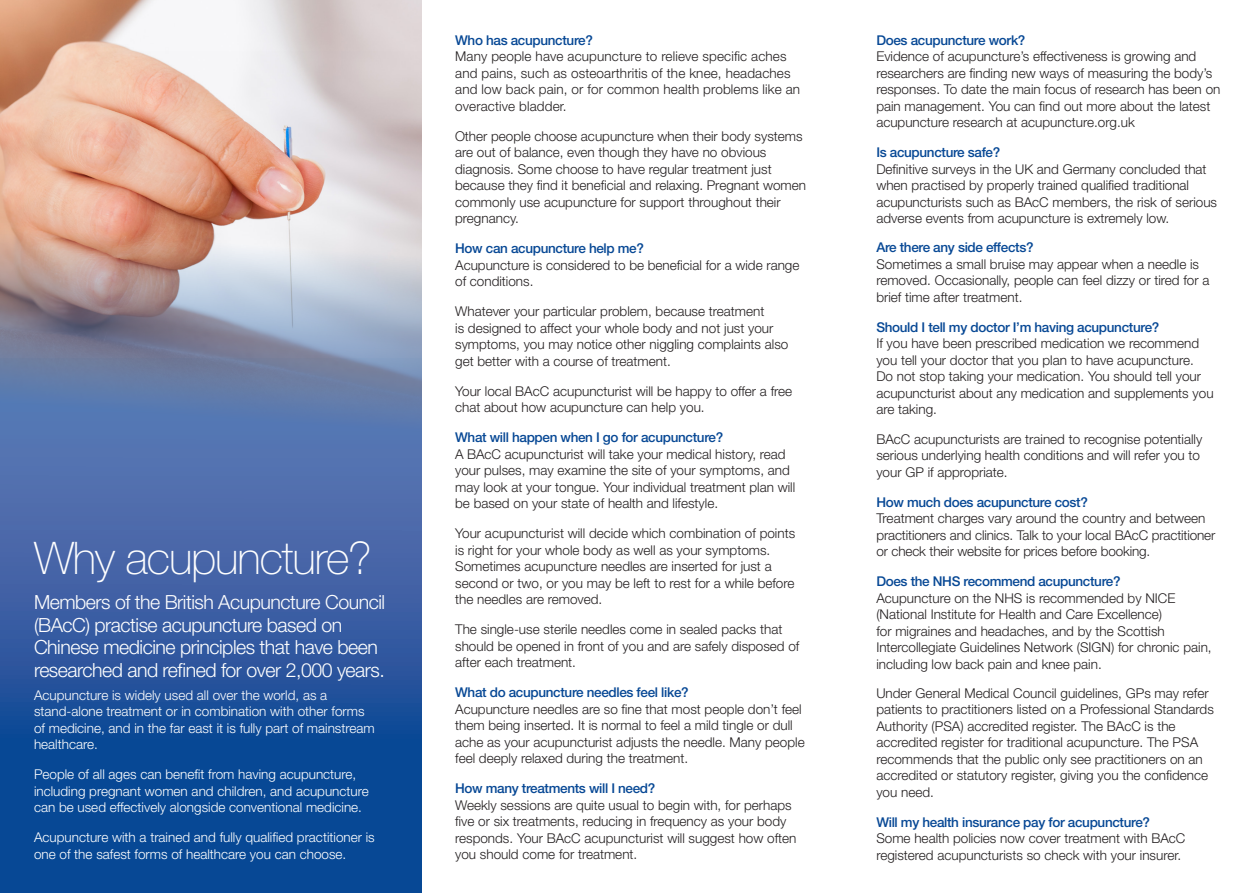
<style>
.page{position:relative;width:1255px;height:893px;background:#fff}
.page>*{position:absolute;margin:0;border:0;box-sizing:border-box;transform-origin:0 0}
.Subtitle___L1{font:100 45px "Helvetica Neue";letter-spacing:-.025em;color:#fff}
.Standfirst{font:300 19.5px/22.5px "Helvetica Neue";letter-spacing:-.025em;color:#fff}
.Body{font:300 13.5px/16.5px "Helvetica Neue";color:#231f20}
.Body-2{font:300 13.5px/16.5px "Helvetica Neue";color:#fff}
.Subtitle___L2{font:500 13.5px "Helvetica Neue";letter-spacing:-.025em;color:#074895}
.s1{font-weight:500;color:#074895}
</style>
<div class="page">
<img style="left:0;top:0;width:421px;height:51px">
<svg style="left:0;top:51px;width:421px;height:842px;background:#6a7da6"></svg>
<p class="Subtitle___L1" style="left:34px;top:533px;width:339px">Why acupuncture?</p>
<p class="Standfirst" style="left:34px;top:591px;width:352px">Members of the British Acupuncture Council (BAcC) practise acupuncture based on Chinese medicine principles that have been researched and refined for over 2,000 years.</p>
<p class="Body-2" style="left:34px;top:687px;width:342px">Acupuncture is widely used all over the world, as a stand-alone treatment or in combination with other forms of medicine, and in the far east it is fully part of mainstream healthcare.</p>
<p class="Body-2" style="left:34px;top:766px;width:336px">People of all ages can benefit from having acupuncture, including pregnant women and children, and acupuncture can be used effectively alongside conventional medicine.</p>
<p class="Body-2" style="left:34px;top:829px;width:342px">Acupuncture with a trained and fully qualified practitioner is one of the safest forms of healthcare you can choose.</p>
<p class="Subtitle___L2" style="left:455px;top:32px;width:139px">Who has acupuncture?</p>
<p class="Body" style="left:455px;top:48px;width:346px">Many people have acupuncture to relieve specific aches and pains, such as osteoarthritis of the knee, headaches and low back pain, or for common health problems like an overactive bladder.</p>
<p class="Body" style="left:455px;top:127px;width:352px">Other people choose acupuncture when their body systems are out of balance, even though they have no obvious diagnosis. Some choose to have regular treatment just because they find it beneficial and relaxing. Pregnant women commonly use acupuncture for support throughout their pregnancy.</p>
<p class="Subtitle___L2" style="left:455px;top:240px;width:190px">How can acupuncture help me?</p>
<p class="Body" style="left:455px;top:256px;width:346px">Acupuncture is considered to be beneficial for a wide range of conditions.</p>
<p class="Body" style="left:455px;top:303px;width:335px">Whatever your particular problem, because treatment<br>is designed to affect your whole body and not just your symptoms, you may notice other niggling complaints also get better with a course of treatment.</p>
<p class="Body" style="left:455px;top:382px;width:338px">Your local BAcC acupuncturist will be happy to offer a free chat about how acupuncture can help you.</p>
<p class="Subtitle___L2" style="left:455px;top:429px;width:269px">What will happen when I go for acupuncture?</p>
<p class="Body" style="left:455px;top:445px;width:341px">A BAcC acupuncturist will take your medical history, read your pulses, may examine the site of your symptoms, and may look at your tongue. Your individual treatment plan will be based on your state of health and lifestyle.</p>
<p class="Body" style="left:455px;top:525px;width:341px">Your acupuncturist will decide which combination of points is right for your whole body as well as your symptoms.<br>Sometimes acupuncture needles are inserted for just a second or two, or you may be left to rest for a while before the needles are removed.</p>
<p class="Body" style="left:455px;top:621px;width:346px">The single-use sterile needles come in sealed packs that should be opened in front of you and are safely disposed of after each treatment.</p>
<p class="Subtitle___L2" style="left:455px;top:684px;width:235px">What do acupuncture needles feel like?</p>
<p class="Body" style="left:455px;top:700px;width:351px">Acupuncture needles are so fine that most people don’t feel them being inserted. It is normal to feel a mild tingle or dull ache as your acupuncturist adjusts the needle. Many people feel deeply relaxed during the treatment.</p>
<p class="Subtitle___L2" style="left:455px;top:780px;width:202px">How many treatments will I need?</p>
<p class="Body" style="left:455px;top:796px;width:343px">Weekly sessions are quite usual to begin with, for perhaps five or six treatments, reducing in frequency as your body responds. Your BAcC acupuncturist will suggest how often you should come for treatment.</p>
<p class="Subtitle___L2" style="left:876px;top:32px;width:150px">Does acupuncture work?</p>
<p class="Body" style="left:876px;top:48px;width:345px">Evidence of acupuncture’s effectiveness is growing and researchers are finding new ways of measuring the body’s responses. To date the main focus of research has been on pain management. You can find out more about the latest acupuncture research at acupuncture.org.uk</p>
<p class="Subtitle___L2" style="left:876px;top:144px;width:125px">Is acupuncture safe?</p>
<p class="Body" style="left:876px;top:160px;width:342px">Definitive surveys in the UK and Germany concluded that when practised by properly trained qualified traditional acupuncturists such as BAcC members, the risk of serious adverse events from acupuncture is extremely low.</p>
<p class="Subtitle___L2" style="left:876px;top:239px;width:159px">Are there any side effects?</p>
<p class="Body" style="left:876px;top:255px;width:334px">Sometimes a small bruise may appear when a needle is removed. Occasionally, people can feel dizzy or tired for a brief time after treatment.</p>
<p class="Subtitle___L2" style="left:876px;top:319px;width:284px">Should I tell my doctor I’m having acupuncture?</p>
<p class="Body" style="left:876px;top:335px;width:339px">If you have been prescribed medication we recommend you tell your doctor that you plan to have acupuncture.<br>Do not stop taking your medication. You should tell your acupuncturist about any medication and supplements you are taking.</p>
<p class="Body" style="left:876px;top:430px;width:327px">BAcC acupuncturists are trained to recognise potentially serious underlying health conditions and will refer you to your GP if appropriate.</p>
<p class="Subtitle___L2" style="left:876px;top:494px;width:213px">How much does acupuncture cost?</p>
<p class="Body" style="left:876px;top:510px;width:340px">Treatment charges vary around the country and between practitioners and clinics. Talk to your local BAcC practitioner or check their website for prices before booking.</p>
<p class="Subtitle___L2" style="left:876px;top:573px;width:246px">Does the NHS recommend acupuncture?</p>
<p class="Body" style="left:876px;top:589px;width:337px">Acupuncture on the NHS is recommended by NICE (National Institute for Health and Care Excellence)<br>for migraines and headaches, and by the Scottish Intercollegiate Guidelines Network (SIGN) for chronic pain, including low back pain and knee pain.</p>
<p class="Body" style="left:876px;top:684px;width:339px">Under General Medical Council guidelines, GPs may refer patients to practitioners listed on a Professional Standards Authority (PSA) accredited register. The BAcC is the accredited register for traditional acupuncture. The PSA recommends that the public only see practitioners on an accredited or statutory register, giving you the confidence you need.</p>
<p class="Body" style="left:876px;top:813px;width:310px"><span class="s1">Will my health insurance pay for acupuncture?<br></span>Some health policies now cover treatment with BAcC registered acupuncturists so check with your insurer.</p>
</div>
